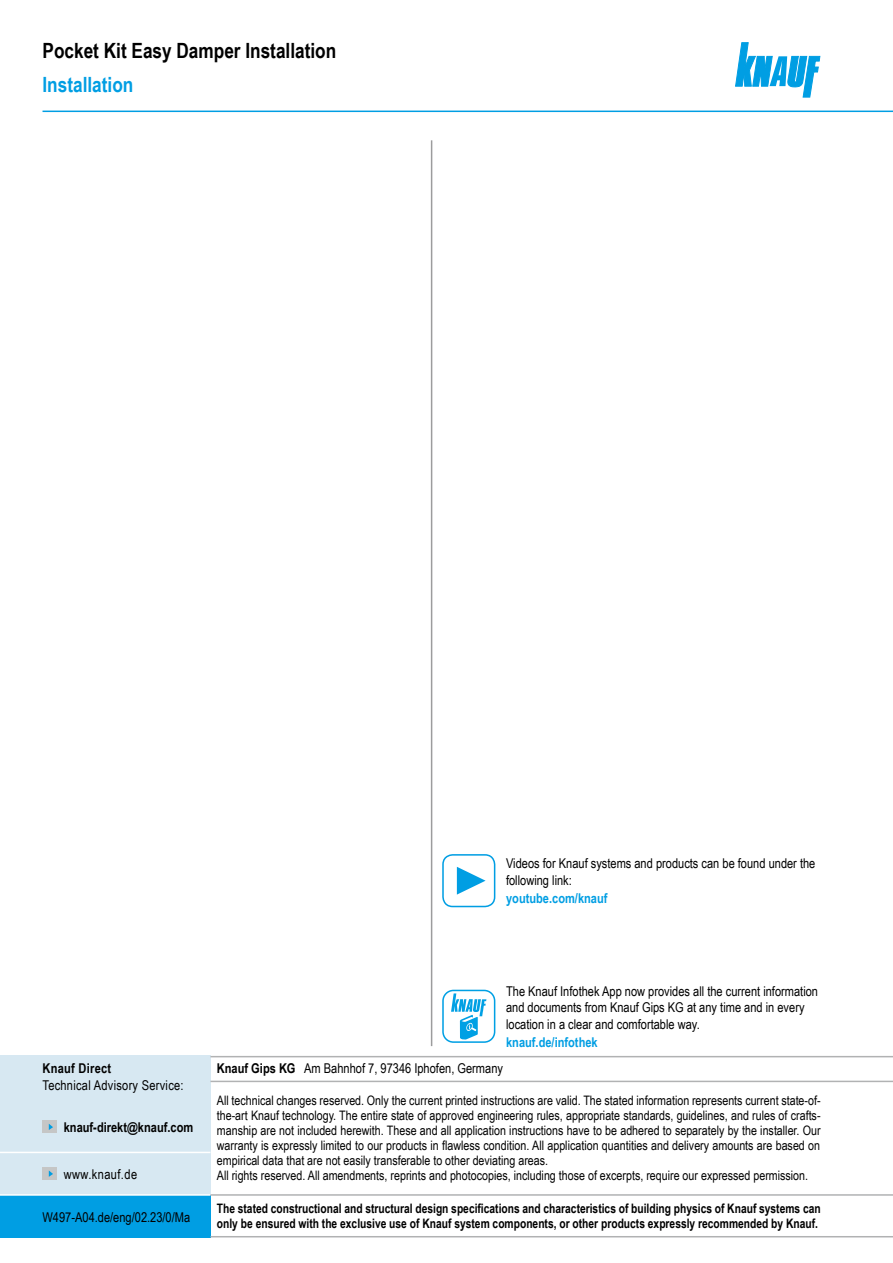
<style>
.page{position:relative;width:893px;height:1263px;background:#fff}
.page>*{position:absolute;margin:0;border:0;box-sizing:border-box;transform-origin:0 0}
.Ue1_Kopf_Ma{font:700 21px "Arial Narrow";color:#000}
.Ue2_Kopf_Ma{font:700 21px "Arial Narrow";color:#009ee3}
.Impressum_Drucknorm_Ma{font:13.5px/16.5px "Arial Narrow";color:#000}
.t1{font:700 13.5px "Arial Narrow";color:#009ee3}
.Impressum_Drucknorm_Ma-2{font:13.5px "Arial Narrow";letter-spacing:.02em;color:#000}
.t2{font:700 13.5px "Arial Narrow";color:#000}
.Impressum_Drucknorm_Ma-3{font:13.5px "Arial Narrow";letter-spacing:.03em;color:#000}
.t3{font:700 13.5px "Arial Narrow";letter-spacing:.02em;color:#000}
.t4{font:13.05px/15px "Arial Narrow";color:#000}
.t5{font:700 13.05px/15px "Arial Narrow";color:#000;scale:.96 1}
.s1{font-weight:700}
</style>
<div class="page">
<svg style="left:735px;top:43px;width:85px;height:54px"></svg>
<hr style="left:43px;top:111px;width:850px;height:1px;background:#009ee3">
<hr style="left:431px;top:140px;width:1px;height:906px;background:#9c9c9d">
<div style="left:0;top:1195px;width:210px;height:42px;background:#009ee3"></div>
<div style="left:0;top:1056px;width:210px;height:139px;background:#d7e8f2"></div>
<div style="left:43px;top:1167px;width:14px;height:13px;background:#c5c6c6"></div>
<svg style="left:49px;top:1170px;width:4px;height:7px"></svg>
<div style="left:43px;top:1120px;width:14px;height:13px;background:#c5c6c6"></div>
<svg style="left:49px;top:1124px;width:4px;height:6px"></svg>
<hr style="left:0;top:1194px;width:210px;height:2px;background:#fff">
<hr style="left:0;top:1152px;width:210px;height:1px;background:#fff">
<hr style="left:210px;top:1194px;width:683px;height:2px;background:#b1b2b3">
<hr style="left:210px;top:1236px;width:683px;height:1px;background:#b1b2b3">
<hr style="left:210px;top:1056px;width:683px;height:1px;background:#b1b2b3">
<hr style="left:210px;top:1081px;width:683px;height:1px;background:#b1b2b3">
<div style="left:442px;top:990px;width:53px;height:53px;border:2px solid #00a0e4;border-radius:10px"></div>
<svg style="left:451px;top:993px;width:35px;height:47px"></svg>
<div style="left:442px;top:854px;width:53px;height:53px;border:2px solid #009ee3;border-radius:10px"></div>
<svg style="left:457px;top:867px;width:29px;height:28px"></svg>
<p class="Ue1_Kopf_Ma" style="left:43px;top:34px;width:295px">Pocket Kit Easy Damper Installation</p>
<p class="Ue2_Kopf_Ma" style="left:43px;top:69px;width:92px">Installation</p>
<p class="Impressum_Drucknorm_Ma" style="left:506px;top:855px;width:311px">Videos for Knauf systems and products can be found under the following link:</p>
<p class="t1" style="left:506px;top:888px;width:103px">youtube.com/knauf</p>
<p class="Impressum_Drucknorm_Ma" style="left:506px;top:982px;width:314px">The Knauf Infothek App now provides all the current information and documents from Knauf Gips KG at any time and in every location in a clear and comfortable way.</p>
<p class="t1" style="left:506px;top:1032px;width:93px">knauf.de/infothek</p>
<p class="t3" style="left:43px;top:1058px;width:70px">Knauf Direct</p>
<p class="Impressum_Drucknorm_Ma" style="left:217px;top:1060px;width:288px"><span class="s1">Knauf Gips KG</span> Am Bahnhof 7, 97346 Iphofen, Germany</p>
<p class="Impressum_Drucknorm_Ma-2" style="left:43px;top:1075px;width:143px">Technical Advisory Service:</p>
<p class="t2" style="left:64px;top:1117px;width:131px">knauf-direkt@knauf.com</p>
<p class="Impressum_Drucknorm_Ma-3" style="left:64px;top:1164px;width:75px">www.knauf.de</p>
<p class="t4" style="left:217px;top:1092px;width:605px">All technical changes reserved. Only the current printed instructions are valid. The stated information represents current state-of&shy;the-art Knauf technology. The entire state of approved engineering rules, appropriate standards, guidelines, and rules of crafts&shy;manship are not included herewith. These and all application instructions have to be adhered to separately by the installer. Our warranty is expressly limited to our products in flawless condition. All application quantities and delivery amounts are based on empirical data that are not easily transferable to other deviating areas.<br>All rights reserved. All amendments, reprints and photocopies, including those of excerpts, require our expressed permission.</p>
<p class="t5" style="left:217px;top:1200px;width:630px">The stated constructional and structural design specifications and characteristics of building physics of Knauf systems can only be ensured with the exclusive use of Knauf system components, or other products expressly recommended by Knauf.</p>
<p class="Impressum_Drucknorm_Ma" style="left:43px;top:1208px;width:149px">W497-A04.de/eng/02.23/0/Ma</p>
</div>
